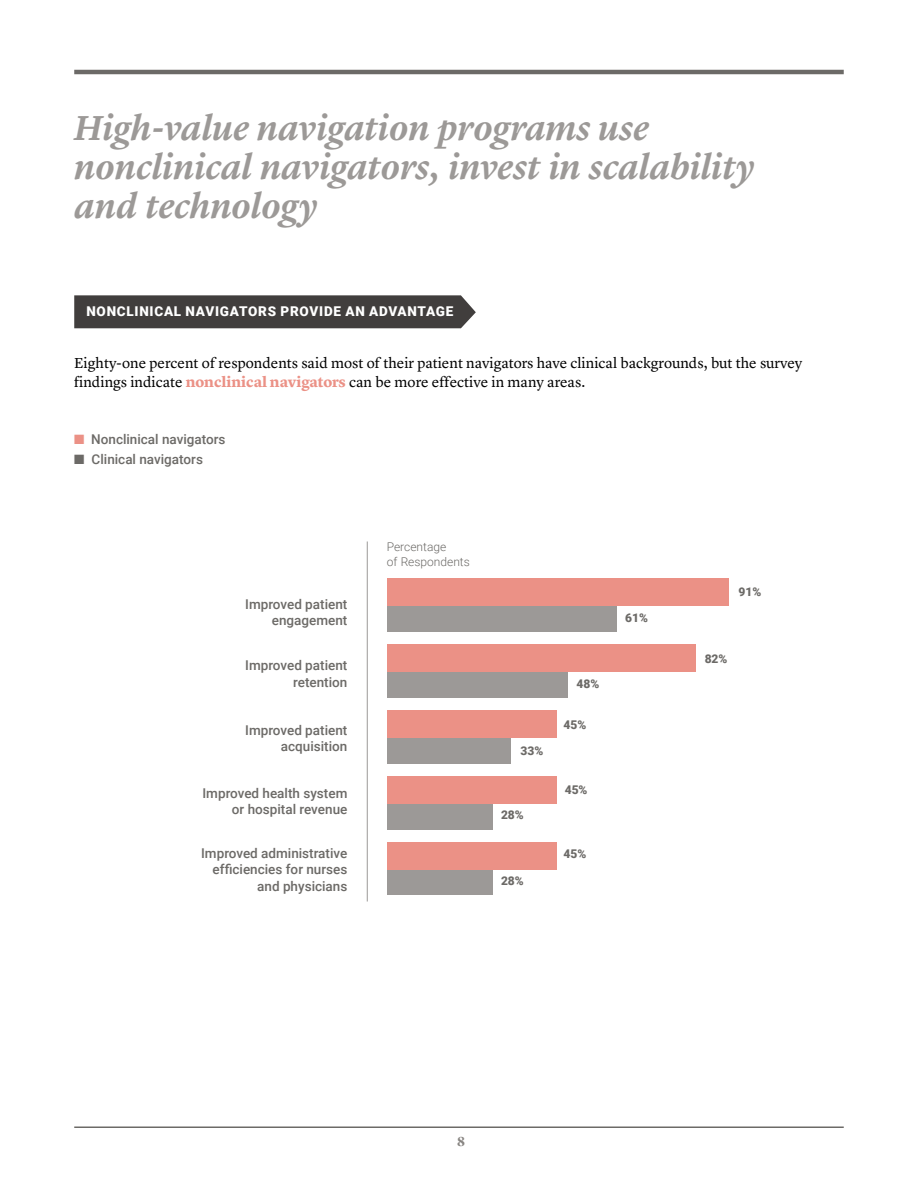
<style>
.page{position:relative;width:918px;height:1188px;background:#fff}
.page>*{position:absolute;margin:0;border:0;box-sizing:border-box;transform-origin:0 0}
.t1{font:italic 600 36px/39px "Lyon Text";letter-spacing:-.005em;color:#9c9997}
.t2{font:15px/19.5px "Lyon Text";color:#000}
.t3{font:500 13.5px/16.5px "Roboto";color:#6c6a67;text-align:right}
.t4{font:900 13.5px "Roboto";letter-spacing:.055em;color:#fff}
.t5{font:700 13.5px "Lyon Display";color:#888582}
.t6{font:900 12px "Roboto";color:#6c6a67}
.t7{font:300 12px/15px "Roboto";color:#6c6a67}
.s1{font-weight:700;color:#eb9186}
.s2{color:#eb9186}
</style>
<div class="page">
<hr style="left:74px;top:70px;width:770px;height:4px;background:#6c6a67">
<hr style="left:74px;top:1126px;width:770px;height:2px;background:#6c6a67">
<div style="left:74px;top:295px;width:402px;height:33px;background:#413e3d"></div>
<div style="left:387px;top:605px;width:229px;height:27px;background:#9c9997"></div>
<div style="left:387px;top:578px;width:342px;height:27px;background:#eb9186"></div>
<div style="left:387px;top:670px;width:181px;height:27px;background:#9c9997"></div>
<div style="left:387px;top:645px;width:308px;height:27px;background:#eb9186"></div>
<div style="left:387px;top:736px;width:124px;height:27px;background:#9c9997"></div>
<div style="left:387px;top:711px;width:169px;height:27px;background:#eb9186"></div>
<div style="left:387px;top:802px;width:105px;height:27px;background:#9c9997"></div>
<div style="left:387px;top:776px;width:169px;height:27px;background:#eb9186"></div>
<div style="left:387px;top:868px;width:105px;height:27px;background:#9c9997"></div>
<div style="left:387px;top:842px;width:169px;height:27px;background:#eb9186"></div>
<hr style="left:367px;top:542px;width:1px;height:360px;background:#9c9997">
<h1 class="t1" style="left:74px;top:106px;width:681px">High-value navigation programs use nonclinical navigators, invest in scalability and technology</h1>
<p class="t4" style="left:86px;top:302px;width:368px">NONCLINICAL NAVIGATORS PROVIDE AN ADVANTAGE</p>
<p class="t2" style="left:74px;top:352px;width:730px">Eighty-one percent of respondents said most of their patient navigators have clinical backgrounds, but the survey findings indicate <span class="s1">nonclinical navigators</span> can be more effective in many areas.</p>
<p class="t3" style="left:74px;top:431px;width:153px"><span class="s2">■</span> Nonclinical navigators</p>
<p class="t3" style="left:74px;top:450px;width:130px">■ Clinical navigators</p>
<p class="t3" style="left:245px;top:595px;width:104px">Improved patient engagement</p>
<p class="t3" style="left:245px;top:657px;width:104px">Improved patient retention</p>
<p class="t3" style="left:245px;top:721px;width:104px">Improved patient acquisition</p>
<p class="t3" style="left:203px;top:784px;width:146px">Improved health system or hospital revenue</p>
<p class="t3" style="left:201px;top:844px;width:148px">Improved administrative efficiencies for nurses and physicians</p>
<p class="t7" style="left:387px;top:538px;width:85px">Percentage<br>of Respondents</p>
<p class="t6" style="left:520px;top:742px;width:24px">33%</p>
<p class="t6" style="left:501px;top:807px;width:24px">28%</p>
<p class="t6" style="left:501px;top:872px;width:24px">28%</p>
<p class="t6" style="left:577px;top:676px;width:24px">48%</p>
<p class="t6" style="left:564px;top:716px;width:24px">45%</p>
<p class="t6" style="left:565px;top:781px;width:24px">45%</p>
<p class="t6" style="left:564px;top:846px;width:24px">45%</p>
<p class="t6" style="left:625px;top:610px;width:24px">61%</p>
<p class="t6" style="left:739px;top:583px;width:24px">91%</p>
<p class="t6" style="left:705px;top:650px;width:24px">82%</p>
<p class="t5" style="left:457px;top:1131px;width:9px">8</p>
</div>
